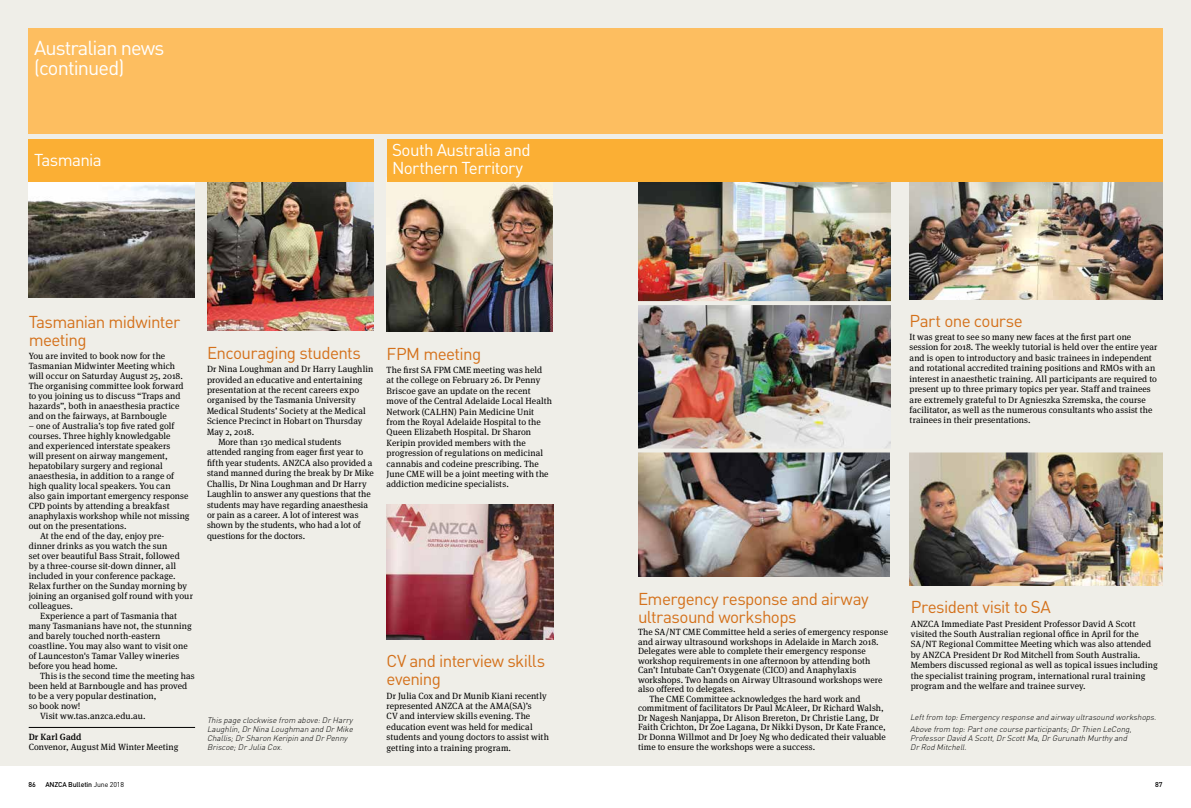
<style>
.page{position:relative;width:1191px;height:808px;background:#fff}
.page>*{position:absolute;margin:0;border:0;box-sizing:border-box;transform-origin:0 0}
.t1{font:20px/20px "DIN";letter-spacing:-.045em;color:#fff}
.t2{font:17px/18px "DIN";letter-spacing:-.035em;color:#d4711b}
.t3{font:17px/18px "DIN";letter-spacing:-.035em;color:#fff}
.t4{font:9px/10.4px "Meta Serif";letter-spacing:.01em;color:#000}
.t5{font:500 9px "Meta Serif";letter-spacing:.01em;color:#000}
.t6{font:italic 300 8px/9px "DIN";color:#000}
.t7{font:500 7px "DIN";letter-spacing:-.02em;color:#000}
.s1{font-weight:400}
</style>
<div class="page">
<div style="left:0;top:0;width:595px;height:765px;background:#efeee8"></div>
<div style="left:28px;top:28px;width:567px;height:106px;background:#fdbe60"></div>
<div style="left:595px;top:0;width:596px;height:765px;background:#efeee8"></div>
<div style="left:595px;top:28px;width:567px;height:106px;background:#fdbe60"></div>
<hr style="left:29px;top:727px;width:166px;height:1px;background:#000">
<img style="left:207px;top:181px;width:167px;height:150px">
<img style="left:28px;top:181px;width:167px;height:117px">
<div style="left:28px;top:139px;width:346px;height:42px;background:#fbaf34"></div>
<img style="left:386px;top:181px;width:167px;height:151px">
<img style="left:387px;top:504px;width:166px;height:135px">
<img style="left:638px;top:181px;width:252px;height:396px">
<img style="left:909px;top:452px;width:253px;height:133px">
<img style="left:909px;top:181px;width:253px;height:118px">
<div style="left:386px;top:139px;width:209px;height:42px;background:#fbaf34"></div>
<div style="left:595px;top:139px;width:567px;height:42px;background:#fbaf34"></div>
<hr style="left:632px;top:301px;width:267px;height:4px;background:#efeee8">
<hr style="left:632px;top:448px;width:545px;height:4px;background:#efeee8">
<h1 class="t1" style="left:34px;top:37px;width:132px">Australian news (continued)</h1>
<h2 class="t3" style="left:34px;top:150px;width:69px">Tasmania</h2>
<h2 class="t3" style="left:392px;top:140px;width:140px">South Australia and<br>Northern Territory</h2>
<h2 class="t2" style="left:29px;top:312px;width:153px">Tasmanian midwinter meeting</h2>
<p class="t4" style="left:29px;top:350px;width:156px;line-height:10px">You are invited to book now for the Tasmanian Midwinter Meeting which will occur on Saturday August 25, 2018.<br>The organising committee look forward to you joining us to discuss “Traps and hazards”, both in anaesthesia practice and on the fairways, at Barnbougle</p>
<p class="t4" style="left:29px;top:419px;width:147px">– one of Australia’s top five rated golf</p>
<p class="t4" style="left:29px;top:429px;width:143px">courses. Three highly knowledgable</p>
<p class="t4" style="left:29px;top:439px;width:143px">and experienced interstate speakers</p>
<p class="t4" style="left:29px;top:449px;width:141px">will present on airway mangement,</p>
<p class="t4" style="left:29px;top:459px;width:136px">hepatobilary surgery and regional</p>
<p class="t4" style="left:29px;top:469px;width:147px">anaesthesia, in addition to a range of</p>
<p class="t4" style="left:29px;top:479px;width:143px">high quality local speakers. You can</p>
<p class="t4" style="left:29px;top:489px;width:161px">also gain important emergency response</p>
<p class="t4" style="left:29px;top:499px;width:142px">CPD points by attending a breakfast</p>
<p class="t4" style="left:29px;top:509px;width:162px">anaphylaxis workshop while not missing</p>
<p class="t4" style="left:29px;top:519px;width:99px">out on the presentations.</p>
<p class="t4" style="left:40px;top:529px;width:126px">At the end of the day, enjoy pre-</p>
<p class="t4" style="left:29px;top:539px;width:140px">dinner drinks as you watch the sun</p>
<p class="t4" style="left:29px;top:549px;width:153px">set over beautiful Bass Strait, followed</p>
<p class="t4" style="left:29px;top:559px;width:149px">by a three-course sit-down dinner, all</p>
<p class="t4" style="left:29px;top:569px;width:148px">included in your conference package.</p>
<p class="t4" style="left:29px;top:579px;width:160px">Relax further on the Sunday morning by</p>
<p class="t4" style="left:29px;top:589px;width:166px">joining an organised golf round with your</p>
<p class="t4" style="left:29px;top:599px;width:46px">colleagues.</p>
<p class="t4" style="left:40px;top:609px;width:138px">Experience a part of Tasmania that</p>
<p class="t4" style="left:29px;top:619px;width:165px">many Tasmanians have not, the stunning</p>
<p class="t4" style="left:29px;top:629px;width:133px">and barely touched north-eastern</p>
<p class="t4" style="left:29px;top:639px;width:160px">coastline. You may also want to visit one</p>
<p class="t4" style="left:29px;top:649px;width:152px">of Launceston's Tamar Valley wineries</p>
<p class="t4" style="left:29px;top:659px;width:90px">before you head home.</p>
<p class="t4" style="left:40px;top:669px;width:156px">This is the second time the meeting has</p>
<p class="t4" style="left:29px;top:679px;width:160px">been held at Barnbougle and has proved</p>
<p class="t4" style="left:29px;top:689px;width:129px">to be a very popular destination,</p>
<p class="t4" style="left:29px;top:699px;width:53px">so book now!</p>
<p class="t4" style="left:40px;top:709px;width:107px">Visit ww.tas.anzca.edu.au.</p>
<p class="t5" style="left:29px;top:729px;width:54px">Dr Karl Gadd</p>
<p class="t4" style="left:29px;top:741px;width:151px">Convenor, August Mid Winter Meeting</p>
<h2 class="t2" style="left:207px;top:343px;width:156px">Encouraging students</h2>
<p class="t4" style="left:207px;top:363px;width:168px">Dr Nina Loughman and Dr Harry Laughlin</p>
<p class="t4" style="left:207px;top:373px;width:157px">provided an educative and entertaining</p>
<p class="t4" style="left:207px;top:384px;width:154px">presentation at the recent careers expo</p>
<p class="t4" style="left:207px;top:394px;width:150px">organised by the Tasmania University</p>
<p class="t4" style="left:207px;top:405px;width:160px">Medical Students’ Society at the Medical</p>
<p class="t4" style="left:207px;top:415px;width:157px">Science Precinct in Hobart on Thursday</p>
<p class="t4" style="left:207px;top:425px;width:49px">May 2, 2018.</p>
<p class="t4" style="left:218px;top:436px;width:125px">More than 130 medical students</p>
<p class="t4" style="left:207px;top:446px;width:158px">attended ranging from eager first year to</p>
<p class="t4" style="left:207px;top:457px;width:167px">fifth year students. ANZCA also provided a</p>
<p class="t4" style="left:207px;top:467px;width:168px">stand manned during the break by Dr Mike</p>
<p class="t4" style="left:207px;top:477px;width:161px">Challis, Dr Nina Loughman and Dr Harry</p>
<p class="t4" style="left:207px;top:488px;width:165px">Laughlin to answer any questions that the</p>
<p class="t4" style="left:207px;top:498px;width:163px">students may have regarding anaesthesia</p>
<p class="t4" style="left:207px;top:509px;width:153px">or pain as a career. A lot of interest was</p>
<p class="t4" style="left:207px;top:519px;width:155px">shown by the students, who had a lot of</p>
<p class="t4" style="left:207px;top:529px;width:100px">questions for the doctors.</p>
<p class="t6" style="left:207px;top:716px;width:148px">This page clockwise from above: Dr Harry Laughlin, Dr Nina Loughman and Dr Mike Challis; Dr Sharon Keripin and Dr Penny Briscoe; Dr Julia Cox.</p>
<h2 class="t2" style="left:386px;top:344px;width:96px">FPM meeting</h2>
<p class="t4" style="left:386px;top:364px;width:167px">The first SA FPM CME meeting was held<br>at the college on February 26. Dr Penny Briscoe gave an update on the recent move of the Central Adelaide Local Health Network (CALHN) Pain Medicine Unit from the Royal Adelaide Hospital to the Queen Elizabeth Hospital. Dr Sharon Keripin provided members with the progression of regulations on medicinal cannabis and codeine prescribing. The June CME will be a joint meeting with the addiction medicine specialists.</p>
<h2 class="t2" style="left:386px;top:652px;width:160px">CV and interview skills evening</h2>
<p class="t4" style="left:386px;top:689px;width:164px">Dr Julia Cox and Dr Munib Kiani recently represented ANZCA at the AMA(SA)’s<br>CV and interview skills evening. The education event was held for medical students and young doctors to assist with getting into a training program.</p>
<h2 class="t2" style="left:909px;top:311px;width:115px">Part one course</h2>
<p class="t4" style="left:909px;top:331px;width:249px">It was great to see so many new faces at the first part one session for 2018. The weekly tutorial is held over the entire year and is open to introductory and basic trainees in independent and rotational accredited training positions and RMOs with an interest in anaesthetic training. All participants are required to present up to three primary topics per year. Staff and trainees are extremely grateful to Dr Agnieszka Szremska, the course facilitator, as well as the numerous consultants who assist the trainees in their presentations.</p>
<h2 class="t2" style="left:638px;top:589px;width:232px">Emergency response and airway ultrasound workshops</h2>
<p class="t4" style="left:638px;top:626px;width:252px">The SA/NT CME Committee held a series of emergency response</p>
<p class="t4" style="left:638px;top:635px;width:242px">and airway ultrasound workshops in Adelaide in March 2018.</p>
<p class="t4" style="left:638px;top:645px;width:229px">Delegates were able to complete their emergency response</p>
<p class="t4" style="left:638px;top:654px;width:234px">workshop requirements in one afternoon by attending both</p>
<p class="t4" style="left:638px;top:664px;width:220px">Can’t Intubate Can’t Oxygenate (CICO) and Anaphylaxis</p>
<p class="t4" style="left:638px;top:673px;width:246px">workshops. Two hands on Airway Ultrasound workshops were</p>
<p class="t4" style="left:638px;top:683px;width:99px">also offered to delegates.</p>
<p class="t4" style="left:649px;top:692px;width:213px">The CME Committee acknowledges the hard work and</p>
<p class="t4" style="left:638px;top:702px;width:247px">commitment of facilitators Dr Paul McAleer, Dr Richard Walsh,</p>
<p class="t4" style="left:638px;top:711px;width:243px">Dr Nagesh Nanjappa, Dr Alison Brereton, Dr Christie Lang, Dr</p>
<p class="t4" style="left:638px;top:721px;width:249px">Faith Crichton, Dr Zoe Lagana, Dr Nikki Dyson, Dr Kate France,</p>
<p class="t4" style="left:638px;top:730px;width:249px">Dr Donna Willmot and Dr Joey Ng who dedicated their valuable</p>
<p class="t4" style="left:638px;top:741px;width:179px">time to ensure the workshops were a success.</p>
<h2 class="t2" style="left:910px;top:598px;width:142px">President visit to SA</h2>
<p class="t4" style="left:910px;top:617px;width:248px">ANZCA Immediate Past President Professor David A Scott visited the South Australian regional office in April for the SA/NT Regional Committee Meeting which was also attended by ANZCA President Dr Rod Mitchell from South Australia.<br>Members discussed regional as well as topical issues including the specialist training program, international rural training program and the welfare and trainee survey.</p>
<p class="t6" style="left:910px;top:711px;width:248px;line-height:11.8px">Left from top: Emergency response and airway ultrasound workshops.<br>Above from top: Part one course participants; Dr Thien LeCong,</p>
<p class="t6" style="left:910px;top:733px;width:218px">Professor David A Scott, Dr Scott Ma, Dr Gurunath Murthy and<br>Dr Rod Mitchell.</p>
<p class="t7" style="left:28px;top:780px;width:9px">86</p>
<p class="t7" style="left:45px;top:780px;width:80px">ANZCA Bulletin <span class="s1">June 2018</span></p>
<p class="t7" style="left:1155px;top:780px;width:9px">87</p>
</div>
